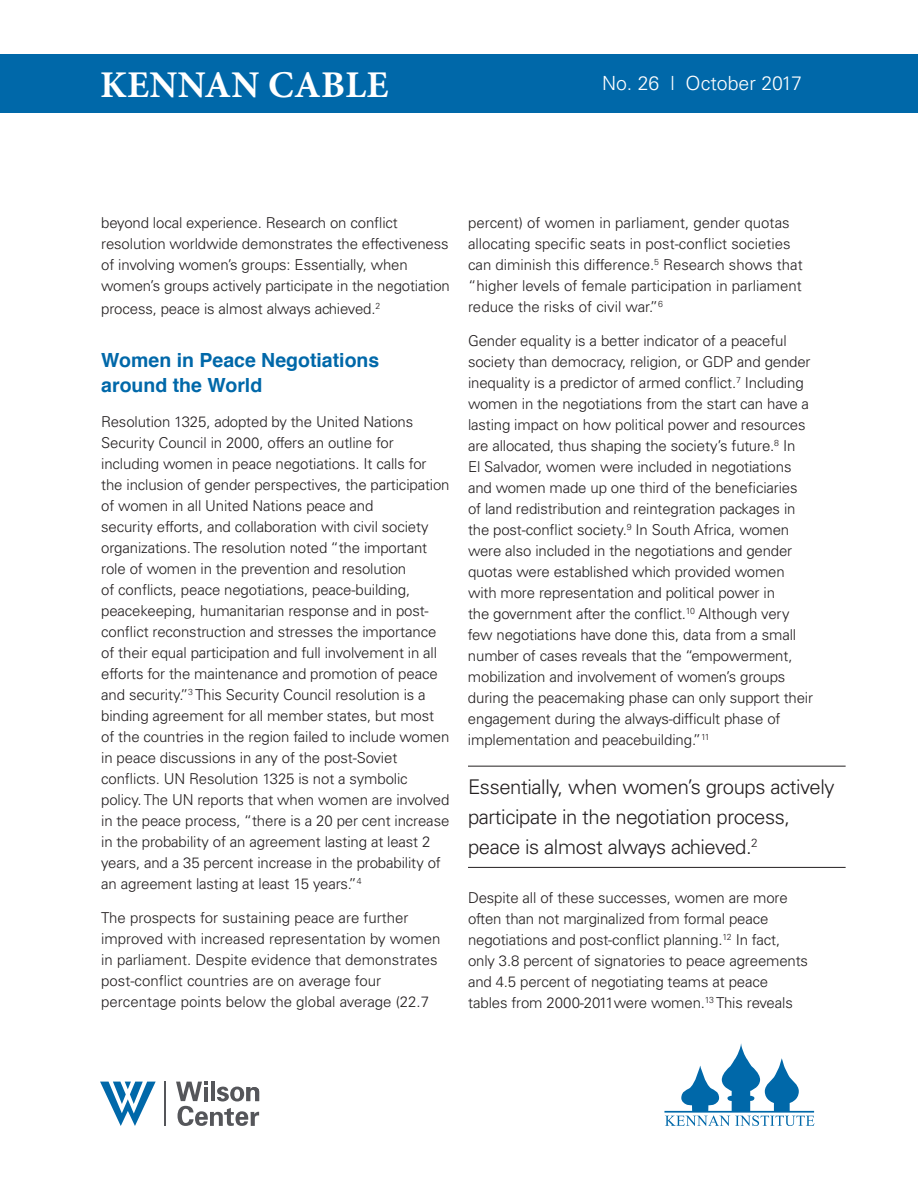
<style>
.page{position:relative;width:918px;height:1188px;background:#fff}
.page>*{position:absolute;margin:0;border:0;box-sizing:border-box;transform-origin:0 0}
.t1{font:700 37.8px "Minion Pro";letter-spacing:.01em;color:#fff}
.t2{font:300 20.25px/30px "Univers LT Std";letter-spacing:-.02em;color:#231f20}
.t3{font:700 19.5px/25.5px "Helvetica";color:#0068a9}
.t4{font:300 19.5px "Univers LT Std";color:#fff}
.t5{font:300 15px/21px "Univers LT Std";letter-spacing:-.01em;color:#231f20}
</style>
<div class="page">
<div style="left:0;top:54px;width:918px;height:59px;background:#0068a9"></div>
<svg style="left:664px;top:1043px;width:151px;height:83px"></svg>
<hr style="left:164px;top:1082px;width:2px;height:44px;background:#55565a">
<svg style="left:176px;top:1082px;width:83px;height:44px"></svg>
<svg style="left:100px;top:1082px;width:56px;height:44px"></svg>
<hr style="left:468px;top:766px;width:378px;height:1px;background:#231f20">
<hr style="left:468px;top:867px;width:378px;height:1px;background:#231f20">
<h1 class="t1" style="left:100px;top:58px;width:290px">KENNAN CABLE</h1>
<h3 class="t4" style="left:602px;top:72px;width:201px">No. 26 l October 2017</h3>
<p class="t5" style="left:101px;top:212px;width:350px">beyond local experience. Research on conflict resolution worldwide demonstrates the effectiveness of involving women’s groups: Essentially, when women’s groups actively participate in the negotiation</p>
<p class="t5" style="left:101px;top:299px;width:281px">process, peace is almost always achieved.<sup>2</sup></p>
<h3 class="t3" style="left:101px;top:347px;width:280px">Women in Peace Negotiations around the World</h3>
<p class="t5" style="left:101px;top:411px;width:350px">Resolution 1325, adopted by the United Nations Security Council in 2000, offers an outline for including women in peace negotiations. It calls for the inclusion of gender perspectives, the participation of women in all United Nations peace and<br>security efforts, and collaboration with civil society organizations. The resolution noted “the important role of women in the prevention and resolution<br>of conflicts, peace negotiations, peace-building, peacekeeping, humanitarian response and in post&shy;conflict reconstruction and stresses the importance of their equal participation and full involvement in all efforts for the maintenance and promotion of peace and security.”<sup>3</sup> This Security Council resolution is a binding agreement for all member states, but most of the countries in the region failed to include women in peace discussions in any of the post-Soviet conflicts. UN Resolution 1325 is not a symbolic policy. The UN reports that when women are involved in the peace process, “there is a 20 per cent increase in the probability of an agreement lasting at least 2 years, and a 35 percent increase in the probability of an agreement lasting at least 15 years.”<sup>4</sup></p>
<p class="t5" style="left:101px;top:908px;width:341px">The prospects for sustaining peace are further improved with increased representation by women in parliament. Despite evidence that demonstrates post-conflict countries are on average four percentage points below the global average (22.7</p>
<p class="t5" style="left:468px;top:212px;width:336px">percent) of women in parliament, gender quotas allocating specific seats in post-conflict societies can diminish this difference.<sup>5</sup> Research shows that “higher levels of female participation in parliament reduce the risks of civil war.”<sup>6</sup></p>
<p class="t5" style="left:468px;top:331px;width:347px">Gender equality is a better indicator of a peaceful society than democracy, religion, or GDP and gender inequality is a predictor of armed conflict.<sup>7</sup> Including women in the negotiations from the start can have a lasting impact on how political power and resources are allocated, thus shaping the society’s future.<sup>8</sup> In<br>El Salvador, women were included in negotiations and women made up one third of the beneficiaries of land redistribution and reintegration packages in the post-conflict society.<sup>9</sup> In South Africa, women were also included in the negotiations and gender quotas were established which provided women with more representation and political power in<br>the government after the conflict.<sup>10</sup> Although very few negotiations have done this, data from a small number of cases reveals that the “empowerment, mobilization and involvement of women’s groups during the peacemaking phase can only support their engagement during the always-difficult phase of implementation and peacebuilding.”<sup>11</sup></p>
<h2 class="t2" style="left:468px;top:771px;width:368px">Essentially, when women’s groups actively participate in the negotiation process, peace is almost always achieved.<sup>2</sup></h2>
<p class="t5" style="left:468px;top:887px;width:342px">Despite all of these successes, women are more often than not marginalized from formal peace negotiations and post-conflict planning.<sup>12</sup> In fact, only 3.8 percent of signatories to peace agreements and 4.5 percent of negotiating teams at peace tables from 2000-2011were women.<sup>13</sup> This reveals</p>
</div>
